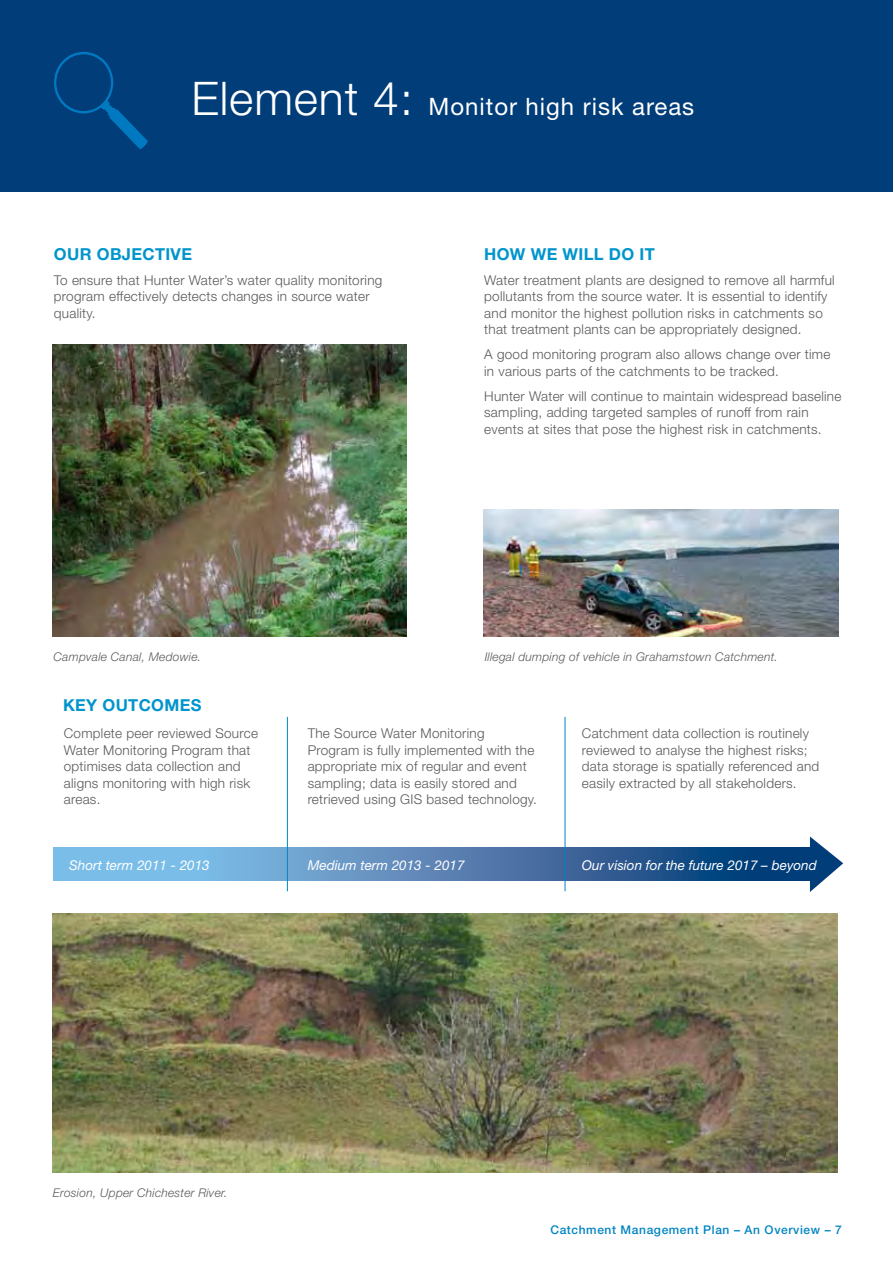
<style>
.page{position:relative;width:893px;height:1263px;background:#fff}
.page>*{position:absolute;margin:0;border:0;box-sizing:border-box;transform-origin:0 0}
.t1{font:24px "Helvetica Neue";letter-spacing:.04em;color:#fff}
.t2{font:700 16.5px "Helvetica Neue";letter-spacing:.02em;color:#0095cc}
.t3{font:300 13.5px/16.5px "Helvetica Neue";letter-spacing:.02em;color:#58595b}
.t4{font:italic 13.5px "Helvetica Neue";color:#fff}
.t5{font:italic 300 12px "Helvetica Neue";letter-spacing:.02em;color:#58595b}
.t6{font:500 12px "Helvetica Neue";letter-spacing:.05em;color:#0085c3}
.s1{font-weight:300;font-size:46.35px}
</style>
<div class="page">
<div style="left:0;top:0;width:893px;height:191px;background:#003d79"></div>
<svg style="left:54px;top:848px;width:756px;height:33px;background:#4e83b4"></svg>
<svg style="left:810px;top:836px;width:33px;height:56px"></svg>
<hr style="left:287px;top:717px;width:1px;height:174px;background:#0085c3">
<hr style="left:565px;top:717px;width:1px;height:174px;background:#0085c3">
<svg style="left:54px;top:52px;width:94px;height:97px"></svg>
<img style="left:53px;top:344px;width:353px;height:293px">
<img style="left:484px;top:510px;width:355px;height:127px">
<img style="left:53px;top:913px;width:785px;height:260px">
<h1 class="t1" style="left:191px;top:92px;width:504px"><span class="s1">Element 4:</span> Monitor high risk areas</h1>
<p class="t2" style="left:54px;top:243px;width:140px">OUR OBJECTIVE</p>
<p class="t3" style="left:54px;top:271px;width:330px">To ensure that Hunter Water’s water quality monitoring program effectively detects changes in source water quality.</p>
<p class="t2" style="left:484px;top:243px;width:104px">HOW WE WILL</p>
<p class="t2" style="left:609px;top:243px;width:47px">DO IT</p>
<p class="t3" style="left:484px;top:271px;width:352px">Water treatment plants are designed to remove all harmful pollutants from the source water. It is essential to identify and monitor the highest pollution risks in catchments so that treatment plants can be appropriately designed.</p>
<p class="t3" style="left:484px;top:346px;width:348px">A good monitoring program also allows change over time in various parts of the catchments to be tracked.</p>
<p class="t3" style="left:484px;top:387px;width:359px">Hunter Water will continue to maintain widespread baseline sampling, adding targeted samples of runoff from rain events at sites that pose the highest risk in catchments.</p>
<p class="t5" style="left:54px;top:649px;width:149px">Campvale Canal, Medowie.</p>
<p class="t5" style="left:485px;top:649px;width:295px">Illegal dumping of vehicle in Grahamstown Catchment.</p>
<p class="t2" style="left:63px;top:695px;width:140px">KEY OUTCOMES</p>
<p class="t3" style="left:64px;top:725px;width:196px">Complete peer reviewed Source<br>Water Monitoring Program that optimises data collection and aligns monitoring with high risk areas.</p>
<p class="t3" style="left:308px;top:725px;width:231px">The Source Water Monitoring Program is fully implemented with the appropriate mix of regular and event sampling; data is easily stored and retrieved using GIS based technology.</p>
<p class="t3" style="left:582px;top:725px;width:239px">Catchment data collection is routinely reviewed to analyse the highest risks; data storage is spatially referenced and easily extracted by all stakeholders.</p>
<p class="t4" style="left:69px;top:857px;width:142px">Short term 2011 - 2013</p>
<p class="t4" style="left:308px;top:857px;width:158px">Medium term 2013 - 2017</p>
<p class="t4" style="left:582px;top:857px;width:236px">Our vision for the future 2017 – beyond</p>
<p class="t5" style="left:53px;top:1186px;width:176px">Erosion, Upper Chichester River.</p>
<p class="t6" style="left:550px;top:1222px;width:293px">Catchment Management Plan – An Overview – 7</p>
</div>
